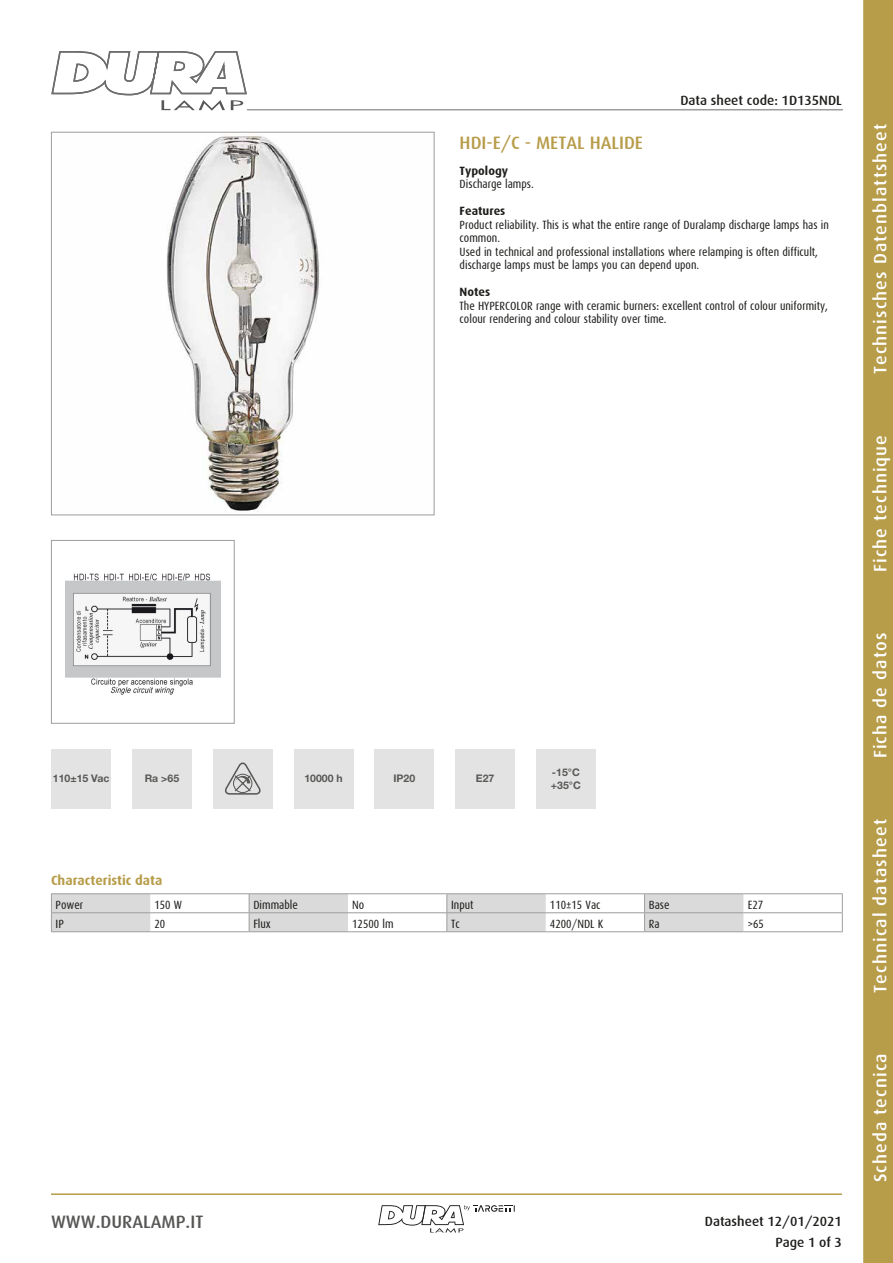
<style>
.page{position:relative;width:893px;height:1263px;background:#fff}
.page>*{position:absolute;margin:0;border:0;box-sizing:border-box;transform-origin:0 0}
.t1{font:500 18px "Dax";letter-spacing:.06em;color:#fff}
.t2{font:500 18px "Dax";color:#b79c49}
.t3{font:500 18px "Dax";color:#575756}
.t4{font:500 13.5px/21.3px "Dax";color:#1d1d1b;text-align:right}
.t5{font:700 13.5px "Dax";color:#b79c49}
.t6{font:12px/13.5px "Dax Condensed";color:#1d1d1b}
.t7{font:700 12px "Dax";color:#1d1d1b}
.t8{font:700 10.5px/12.6px "Helvetica Neue LT Std";color:#585856}
</style>
<div class="page">
<svg style="left:863px;top:0;width:30px;height:1263px;background:#b89e4d"></svg>
<hr style="left:51px;top:1193px;width:791px;height:2px;background:#b79c49">
<svg style="left:378px;top:1205px;width:137px;height:28px"></svg>
<svg style="left:51px;top:51px;width:197px;height:60px"></svg>
<hr style="left:247px;top:109px;width:596px;height:1px;background:#9d9d9c">
<img style="left:167px;top:135px;width:152px;height:376px">
<div style="left:51px;top:132px;width:383px;height:383px;border:1px solid #9d9d9c"></div>
<img style="left:65px;top:573px;width:155px;height:122px">
<div style="left:51px;top:540px;width:184px;height:184px;border:1px solid #9d9d9c"></div>
<div style="left:51px;top:749px;width:60px;height:59px;background:#e3e3e3"></div>
<div style="left:375px;top:749px;width:59px;height:59px;background:#e3e3e3"></div>
<div style="left:132px;top:749px;width:60px;height:59px;background:#e3e3e3"></div>
<div style="left:455px;top:749px;width:60px;height:59px;background:#e3e3e3"></div>
<div style="left:213px;top:749px;width:60px;height:59px;background:#e3e3e3"></div>
<svg style="left:225px;top:762px;width:36px;height:33px"></svg>
<div style="left:536px;top:749px;width:60px;height:59px;background:#e3e3e3"></div>
<div style="left:294px;top:749px;width:59px;height:59px;background:#e3e3e3"></div>
<hr style="left:51px;top:893px;width:99px;height:1px;background:#9d9d9c">
<hr style="left:150px;top:893px;width:99px;height:1px;background:#9d9d9c">
<hr style="left:348px;top:893px;width:99px;height:1px;background:#9d9d9c">
<hr style="left:546px;top:893px;width:99px;height:1px;background:#9d9d9c">
<hr style="left:743px;top:893px;width:100px;height:1px;background:#9d9d9c">
<hr style="left:743px;top:912px;width:100px;height:1px;background:#9d9d9c">
<svg style="left:842px;top:894px;width:1px;height:37px"></svg>
<hr style="left:743px;top:931px;width:100px;height:1px;background:#9d9d9c">
<hr style="left:249px;top:893px;width:99px;height:1px;background:#9d9d9c">
<hr style="left:447px;top:893px;width:99px;height:1px;background:#9d9d9c">
<hr style="left:645px;top:893px;width:98px;height:1px;background:#9d9d9c">
<svg style="left:51px;top:894px;width:692px;height:38px"></svg>
<hr style="left:645px;top:931px;width:98px;height:1px;background:#9d9d9c">
<p class="t4" style="left:680px;top:90px;width:163px">Data sheet code: 1D135NDL</p>
<h1 class="t2" style="left:460px;top:132px;width:185px">HDI-E/C - METAL HALIDE</h1>
<p class="t7" style="left:460px;top:164px;width:50px">Typology</p>
<p class="t6" style="left:460px;top:178px;width:76px">Discharge lamps.</p>
<p class="t7" style="left:460px;top:205px;width:47px">Features</p>
<p class="t6" style="left:460px;top:218px;width:371px">Product reliability. This is what the entire range of Duralamp discharge lamps has in common.<br>Used in technical and professional installations where relamping is often difficult, discharge lamps must be lamps you can depend upon.</p>
<p class="t7" style="left:460px;top:286px;width:32px">Notes</p>
<p class="t6" style="left:460px;top:299px;width:370px">The HYPERCOLOR range with ceramic burners: excellent control of colour uniformity, colour rendering and colour stability over time.</p>
<p class="t8" style="left:53px;top:772px;width:58px">110±15 Vac</p>
<p class="t8" style="left:145px;top:772px;width:36px">Ra &gt;65</p>
<p class="t8" style="left:393px;top:772px;width:23px">IP20</p>
<p class="t8" style="left:476px;top:772px;width:20px">E27</p>
<p class="t8" style="left:551px;top:766px;width:31px">-15°C +35°C</p>
<p class="t8" style="left:304px;top:772px;width:40px">10000 h</p>
<p class="t5" style="left:51px;top:872px;width:113px">Characteristic data</p>
<p class="t6" style="left:56px;top:898px;width:29px">Power</p>
<p class="t6" style="left:155px;top:898px;width:29px">150 W</p>
<p class="t6" style="left:253px;top:898px;width:46px">Dimmable</p>
<p class="t6" style="left:352px;top:898px;width:14px">No</p>
<p class="t6" style="left:451px;top:898px;width:24px">Input</p>
<p class="t6" style="left:550px;top:898px;width:52px">110±15 Vac</p>
<p class="t6" style="left:649px;top:898px;width:22px">Base</p>
<p class="t6" style="left:748px;top:898px;width:17px">E27</p>
<p class="t6" style="left:56px;top:917px;width:10px">IP</p>
<p class="t6" style="left:154px;top:917px;width:12px">20</p>
<p class="t6" style="left:253px;top:917px;width:19px">Flux</p>
<p class="t6" style="left:352px;top:917px;width:43px">12500 lm</p>
<p class="t6" style="left:451px;top:917px;width:10px">Tc</p>
<p class="t6" style="left:550px;top:917px;width:55px">4200/NDL K</p>
<p class="t6" style="left:649px;top:917px;width:12px">Ra</p>
<p class="t6" style="left:748px;top:917px;width:18px">&gt;65</p>
<h1 class="t3" style="left:51px;top:1212px;width:154px">WWW.DURALAMP.IT</h1>
<p class="t4" style="left:705px;top:1211px;width:139px">Datasheet 12/01/2021<br>Page 1 of 3</p>
<h1 class="t1" style="left:870px;top:374px;width:252px;rotate:-90deg">Technisches Datenblattsheet</h1>
<h1 class="t1" style="left:870px;top:572px;width:139px;rotate:-90deg">Fiche technique</h1>
<h1 class="t1" style="left:870px;top:758px;width:127px;rotate:-90deg">Ficha de datos</h1>
<h1 class="t1" style="left:870px;top:993px;width:175px;rotate:-90deg">Technical datasheet</h1>
<h1 class="t1" style="left:870px;top:1182px;width:130px;rotate:-90deg">Scheda tecnica</h1>
</div>
